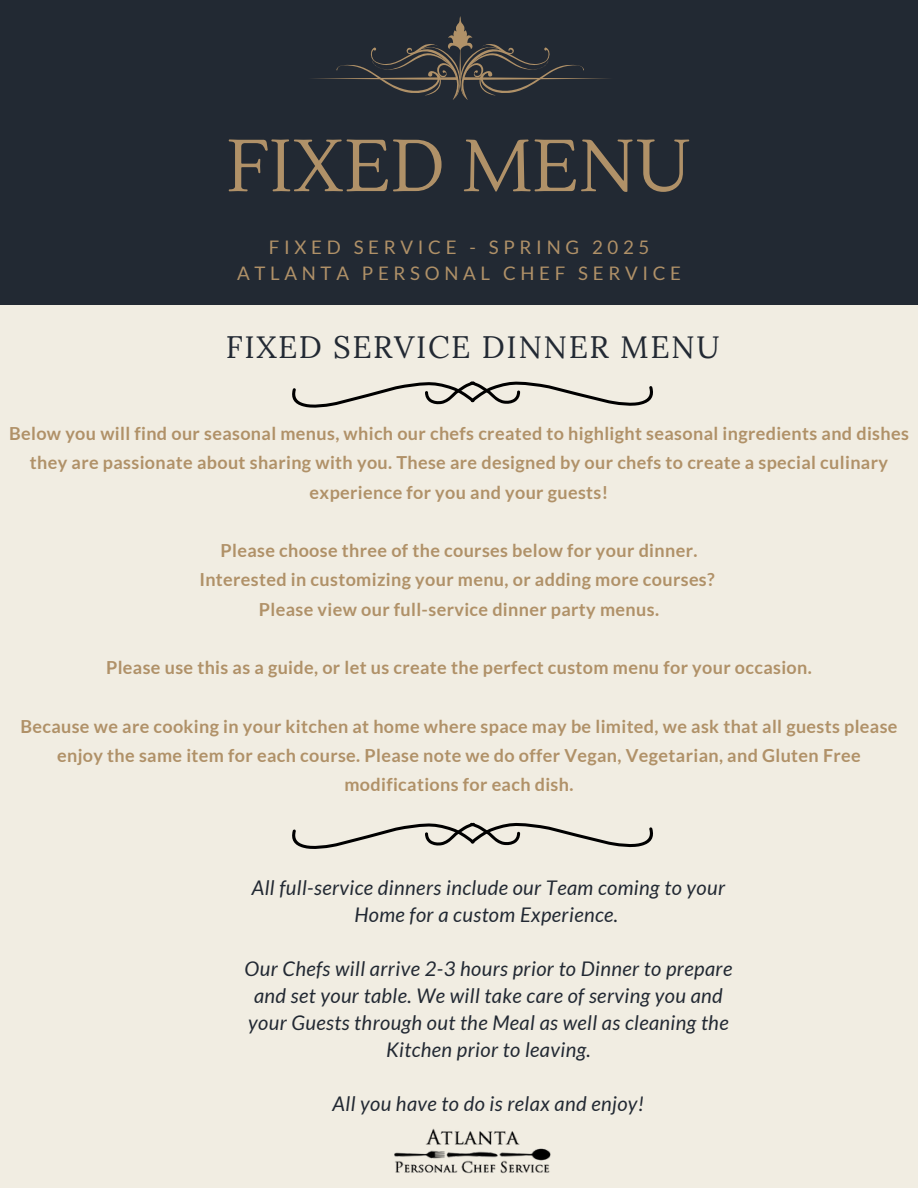
<style>
.page{position:relative;width:918px;height:1188px;background:#f1ede2}
.page>*{position:absolute;margin:0;border:0;box-sizing:border-box;transform-origin:0 0}
.t1{font:73.35px "Lustria";color:#b09168}
.t2{font:31.05px "Lora";letter-spacing:.05em;color:#222933}
.t3{font:italic 20.1px/27px "Lato";letter-spacing:.02em;color:#222933;text-align:center}
.t4{font:18.75px/25.8px "Lato";letter-spacing:.25em;color:#b09168;text-align:center}
.t5{font:700 18px/29.2px "Lato";letter-spacing:.02em;color:#b09168;text-align:center}
</style>
<div class="page">
<div style="left:0;top:0;width:918px;height:305px;background:#222933"></div>
<svg style="left:312px;top:16px;width:297px;height:84px"></svg>
<svg style="left:292px;top:381px;width:361px;height:27px"></svg>
<svg style="left:292px;top:823px;width:361px;height:26px"></svg>
<img style="left:394px;top:1128px;width:157px;height:46px">
<p class="t1" style="left:227px;top:121px;width:466px">FIXED MENU</p>
<p class="t4" style="left:237px;top:234px;width:445px">FIXED SERVICE - SPRING 2025<br>ATLANTA PERSONAL CHEF SERVICE</p>
<h1 class="t2" style="left:226px;top:327px;width:495px">FIXED SERVICE DINNER MENU</h1>
<h3 class="t5" style="left:9px;top:419px;width:901px">Below you will find our seasonal menus, which our chefs created to highlight seasonal ingredients and dishes they are passionate about sharing with you. These are designed by our chefs to create a special culinary experience for you and your guests!</h3>
<h2 class="t5" style="left:221px;top:536px;width:478px">Please choose three of the courses below for your dinner.</h2>
<p class="t5" style="left:199px;top:565px;width:517px">Interested in customizing your menu, or adding more courses?</p>
<p class="t5" style="left:259px;top:594px;width:402px">Please view our full-service dinner party menus.</p>
<p class="t5" style="left:106px;top:653px;width:707px">Please use this as a guide, or let us create the perfect custom menu for your occasion.</p>
<p class="t5" style="left:20px;top:711px;width:879px">Because we are cooking in your kitchen at home where space may be limited, we ask that all guests please enjoy the same item for each course. Please note we do offer Vegan, Vegetarian, and Gluten Free modifications for each dish.</p>
<p class="t3" style="left:252px;top:874px;width:475px">All full-service dinners include our Team coming to your<br>Home for a custom Experience.</p>
<p class="t3" style="left:245px;top:955px;width:489px">Our Chefs will arrive 2-3 hours prior to Dinner to prepare and set your table. We will take care of serving you and your Guests through out the Meal as well as cleaning the Kitchen prior to leaving.</p>
<p class="t3" style="left:333px;top:1090px;width:313px">All you have to do is relax and enjoy!</p>
</div>
